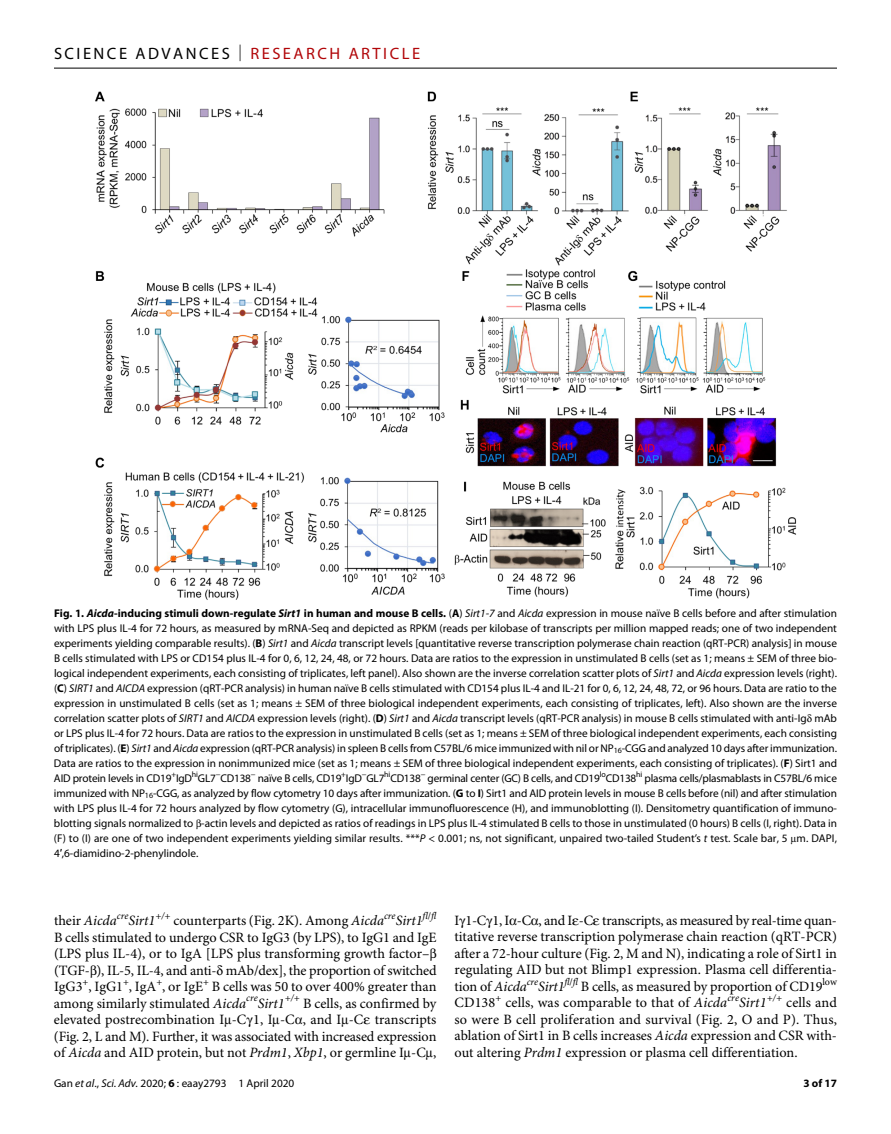
<style>
.page{position:relative;width:891px;height:1134px;background:#fff}
.page>*{position:absolute;margin:0;border:0;box-sizing:border-box;transform-origin:0 0}
.t1{font:16.5px "Myriad Pro";letter-spacing:.15em;color:#000}
.t2{font:14.25px/16.5px "Minion Pro";color:#000}
.t3{font:11.25px/15px "Myriad Pro";color:#000;text-align:justify}
.t4{font:700 11.25px "Myriad Pro";color:#000}
.s1{font-weight:300}
.s2{color:#b10508}
.s3{font-weight:700}
.s4{font-weight:700;font-style:italic}
.s5{font-style:italic}
</style>
<div class="page">
<hr style="left:54px;top:68px;width:783px;height:1px;background:#000">
<img style="left:95px;top:91px;width:701px;height:509px">
<h1 class="t1" style="left:54px;top:40px;width:368px">SCIENCE ADVANCES <span class="s1">|</span> <span class="s2">RESEARCH ARTICLE</span></h1>
<p class="t3" style="left:54px;top:606px;width:785px"><span class="s3">Fig. 1.</span> <span class="s4">Aicda</span><span class="s3">-inducing stimuli down-regulate</span> <span class="s4">Sirt1</span> <span class="s3">in human and mouse B cells.</span> (<span class="s3">A</span>) <span class="s5">Sirt1-7</span> and <span class="s5">Aicda</span> expression in mouse naïve B cells before and after stimulation with LPS plus IL-4 for 72 hours, as measured by mRNA-Seq and depicted as RPKM (reads per kilobase of transcripts per million mapped reads; one of two independent experiments yielding comparable results). (<span class="s3">B</span>) <span class="s5">Sirt1</span> and <span class="s5">Aicda</span> transcript levels [quantitative reverse transcription polymerase chain reaction (qRT-PCR) analysis] in mouse B cells stimulated with LPS or CD154 plus IL-4 for 0, 6, 12, 24, 48, or 72 hours. Data are ratios to the expression in unstimulated B cells (set as 1; means ± SEM of three bio&shy;logical independent experiments, each consisting of triplicates, left panel). Also shown are the inverse correlation scatter plots of <span class="s5">Sirt1</span> and <span class="s5">Aicda</span> expression levels (right). (<span class="s3">C</span>) <span class="s5">SIRT1</span> and <span class="s5">AICDA</span> expression (qRT-PCR analysis) in human naïve B cells stimulated with CD154 plus IL-4 and IL-21 for 0, 6, 12, 24, 48, 72, or 96 hours. Data are ratio to the expression in unstimulated B cells (set as 1; means ± SEM of three biological independent experiments, each consisting of triplicates, left). Also shown are the inverse correlation scatter plots of <span class="s5">SIRT1</span> and <span class="s5">AICDA</span> expression levels (right). (<span class="s3">D</span>) <span class="s5">Sirt1</span> and <span class="s5">Aicda</span> transcript levels (qRT-PCR analysis) in mouse B cells stimulated with anti-Ig mAb or LPS plus IL-4 for 72 hours. Data are ratios to the expression in unstimulated B cells (set as 1; means ± SEM of three biological independent experiments, each consisting of triplicates). (<span class="s3">E</span>) <span class="s5">Sirt1</span> and <span class="s5">Aicda</span> expression (qRT-PCR analysis) in spleen B cells from C57BL/6 mice immunized with nil or NP<sub>16</sub>-CGG and analyzed 10 days after immunization.<br>Data are ratios to the expression in nonimmunized mice (set as 1; means ± SEM of three biological independent experiments, each consisting of triplicates). (<span class="s3">F</span>) Sirt1 and AID protein levels in CD19<sup>+</sup>IgD<sup>hi</sup>GL7<sup>−</sup>CD138<sup>−</sup> naïve B cells, CD19<sup>+</sup>IgD<sup>−</sup>GL7<sup>hi</sup>CD138<sup>−</sup> germinal center (GC) B cells, and CD19<sup>lo</sup>CD138<sup>hi</sup> plasma cells/plasmablasts in C57BL/6 mice immunized with NP<sub>16</sub>-CGG, as analyzed by flow cytometry 10 days after immunization. (<span class="s3">G</span> to <span class="s3">I</span>) Sirt1 and AID protein levels in mouse B cells before (nil) and after stimulation with LPS plus IL-4 for 72 hours analyzed by flow cytometry (G), intracellular immunofluorescence (H), and immunoblotting (I). Densitometry quantification of immuno&shy;blotting signals normalized to -actin levels and depicted as ratios of readings in LPS plus IL-4 stimulated B cells to those in unstimulated (0 hours) B cells (I, right). Data in (F) to (I) are one of two independent experiments yielding similar results. ***<span class="s5">P</span> &lt; 0.001; ns, not significant, unpaired two-tailed Student’s <span class="s5">t</span> test. Scale bar, 5 m. DAPI, 4′,6-diamidino-2-phenylindole.</p>
<p class="t2" style="left:54px;top:914px;width:384px">their <span class="s5">Aicda</span><sup>cre</sup><span class="s5">Sirt1</span><sup>+/+</sup> counterparts (Fig. 2K). Among <span class="s5">Aicda</span><sup>cre</sup><span class="s5">Sirt1</span><sup>fl</sup><sup>/</sup><sup>fl </sup>B cells stimulated to undergo CSR to IgG3 (by LPS), to IgG1 and IgE (LPS plus IL-4), or to IgA [LPS plus transforming growth factor– (TGF- ), IL-5, IL-4, and anti- mAb/dex], the proportion of switched IgG3<sup>+</sup>, IgG1<sup>+</sup>, IgA<sup>+</sup>, or IgE<sup>+</sup> B cells was 50 to over 400% greater than among similarly stimulated <span class="s5">Aicda</span><sup>cre</sup><span class="s5">Sirt1</span><sup>+/+</sup> B cells, as confirmed by elevated postrecombination I -C 1, I -C , and I -C transcripts (Fig. 2, L and M). Further, it was associated with increased expression of <span class="s5">Aicda</span> and AID protein, but not <span class="s5">Prdm1</span>, <span class="s5">Xbp1</span>, or germline I -C ,</p>
<p class="t2" style="left:454px;top:914px;width:384px;text-align:justify">I 1-C 1, I -C , and I -C transcripts, as measured by real-time quan&shy;titative reverse transcription polymerase chain reaction (qRT-PCR) after a 72-hour culture (Fig. 2, M and N), indicating a role of Sirt1 in regulating AID but not Blimp1 expression. Plasma cell differentia&shy;tion of <span class="s5">Aicda</span><sup>cre</sup><span class="s5">Sirt1</span><sup>fl</sup><sup>/</sup><sup>fl</sup> B cells, as measured by proportion of CD19<sup>low </sup>CD138<sup>+</sup> cells, was comparable to that of <span class="s5">Aicda</span><sup>cre</sup><span class="s5">Sirt1</span><sup>+/+</sup> cells and so were B cell proliferation and survival (Fig. 2, O and P). Thus, ablation of Sirt1 in B cells increases <span class="s5">Aicda</span> expression and CSR with&shy;out altering <span class="s5">Prdm1</span> expression or plasma cell differentiation.</p>
<p class="t3" style="left:54px;top:1076px;width:242px">Gan <span class="s5">et al</span>., <span class="s5">Sci. Adv.</span> 2020; <span class="s3">6</span> : eaay2793 1 April 2020</p>
<p class="t4" style="left:803px;top:1074px;width:35px">3 of 17</p>
</div>
